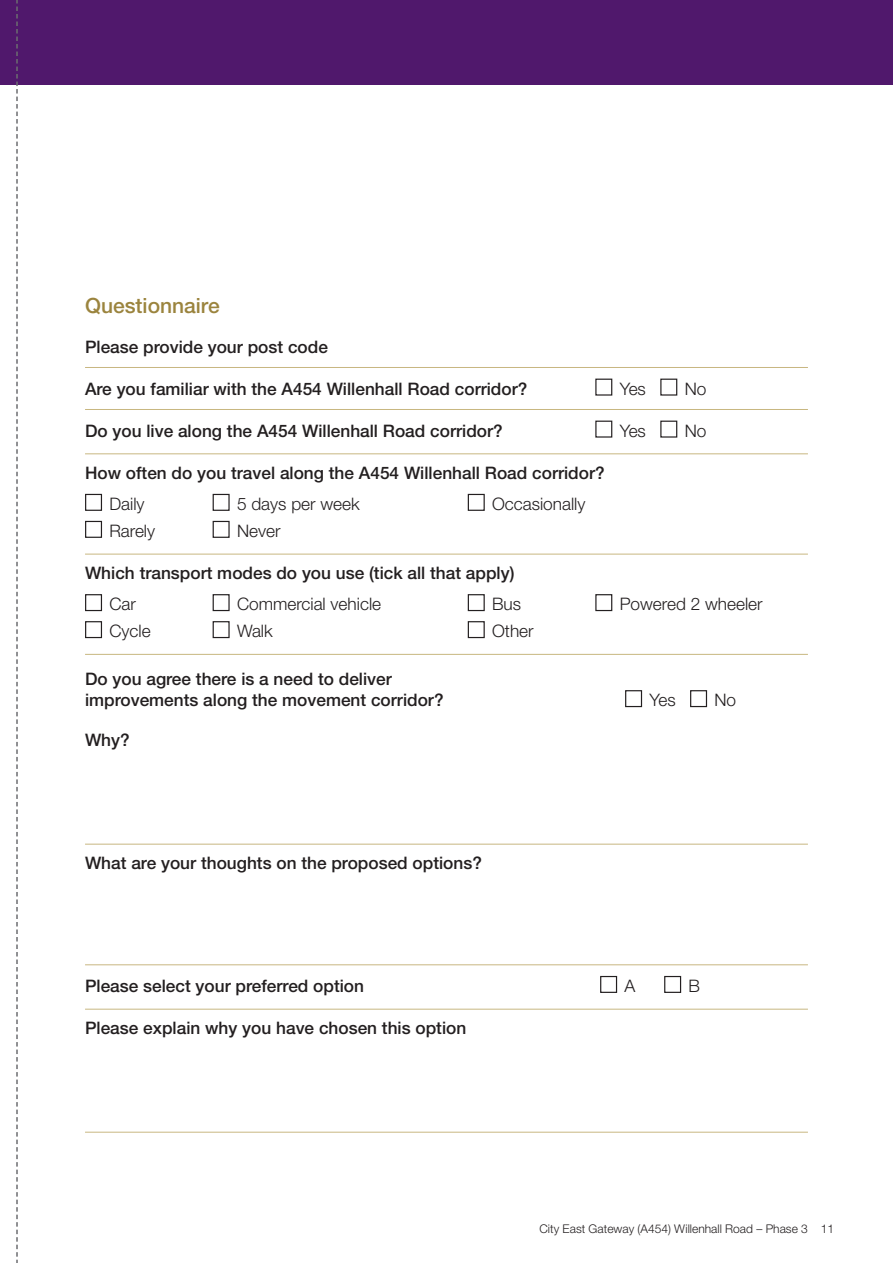
<style>
.page{position:relative;width:893px;height:1263px;background:#fff}
.page>*{position:absolute;margin:0;border:0;box-sizing:border-box;transform-origin:0 0}
.t1{font:500 21px "Helvetica Neue LT Std";color:#9b843e}
.t2{font:500 17.25px/21px "Helvetica Neue LT Std";color:#231f20}
.t3{font:300 17.25px "Helvetica Neue LT Std";color:#231f20}
.t4{font:300 12px "Helvetica Neue LT Std";color:#231f20}
</style>
<div class="page">
<div style="left:0;top:0;width:893px;height:85px;background:#50186c"></div>
<hr style="left:85px;top:367px;width:723px;height:1px;background:#c8b781">
<hr style="left:85px;top:409px;width:723px;height:1px;background:#c8b781">
<hr style="left:85px;top:453px;width:723px;height:1px;background:#c8b781">
<hr style="left:85px;top:554px;width:723px;height:1px;background:#c8b781">
<hr style="left:85px;top:654px;width:723px;height:1px;background:#c8b781">
<hr style="left:85px;top:844px;width:723px;height:1px;background:#c8b781">
<hr style="left:85px;top:964px;width:723px;height:1px;background:#c8b781">
<hr style="left:85px;top:1009px;width:723px;height:1px;background:#c8b781">
<hr style="left:85px;top:1132px;width:723px;height:1px;background:#c8b781">
<div style="left:595px;top:379px;width:17px;height:17px;border:1px solid #231f20"></div>
<div style="left:660px;top:379px;width:17px;height:17px;border:1px solid #231f20"></div>
<div style="left:595px;top:421px;width:17px;height:17px;border:1px solid #231f20"></div>
<div style="left:660px;top:421px;width:17px;height:17px;border:1px solid #231f20"></div>
<div style="left:85px;top:494px;width:17px;height:17px;border:1px solid #231f20"></div>
<div style="left:213px;top:494px;width:17px;height:17px;border:1px solid #231f20"></div>
<div style="left:468px;top:494px;width:17px;height:17px;border:1px solid #231f20"></div>
<div style="left:85px;top:521px;width:17px;height:17px;border:1px solid #231f20"></div>
<div style="left:213px;top:521px;width:17px;height:17px;border:1px solid #231f20"></div>
<div style="left:85px;top:594px;width:17px;height:17px;border:1px solid #231f20"></div>
<div style="left:85px;top:621px;width:17px;height:17px;border:1px solid #231f20"></div>
<div style="left:213px;top:594px;width:17px;height:17px;border:1px solid #231f20"></div>
<div style="left:213px;top:621px;width:17px;height:17px;border:1px solid #231f20"></div>
<div style="left:468px;top:621px;width:17px;height:17px;border:1px solid #231f20"></div>
<div style="left:468px;top:594px;width:17px;height:17px;border:1px solid #231f20"></div>
<div style="left:595px;top:594px;width:17px;height:17px;border:1px solid #231f20"></div>
<div style="left:625px;top:690px;width:17px;height:17px;border:1px solid #231f20"></div>
<div style="left:690px;top:690px;width:17px;height:17px;border:1px solid #231f20"></div>
<div style="left:600px;top:976px;width:17px;height:17px;border:1px solid #231f20"></div>
<div style="left:664px;top:976px;width:17px;height:17px;border:1px solid #231f20"></div>
<svg style="left:16px;top:0;width:2px;height:1263px"></svg>
<p class="t1" style="left:85px;top:298px;width:136px">Questionnaire</p>
<p class="t2" style="left:85px;top:337px;width:244px">Please provide your post code</p>
<p class="t2" style="left:85px;top:379px;width:444px">Are you familiar with the A454 Willenhall Road corridor?</p>
<p class="t3" style="left:620px;top:382px;width:28px">Yes</p>
<p class="t3" style="left:685px;top:382px;width:23px">No</p>
<p class="t2" style="left:85px;top:421px;width:419px">Do you live along the A454 Willenhall Road corridor?</p>
<p class="t3" style="left:620px;top:424px;width:28px">Yes</p>
<p class="t3" style="left:685px;top:424px;width:23px">No</p>
<p class="t2" style="left:85px;top:463px;width:521px">How often do you travel along the A454 Willenhall Road corridor?</p>
<p class="t3" style="left:109px;top:497px;width:37px">Daily</p>
<p class="t3" style="left:237px;top:497px;width:124px">5 days per week</p>
<p class="t3" style="left:492px;top:497px;width:95px">Occasionally</p>
<p class="t3" style="left:109px;top:524px;width:47px">Rarely</p>
<p class="t3" style="left:237px;top:524px;width:45px">Never</p>
<p class="t2" style="left:85px;top:564px;width:431px">Which transport modes do you use (tick all that apply)</p>
<p class="t3" style="left:109px;top:598px;width:28px">Car</p>
<p class="t3" style="left:237px;top:598px;width:146px">Commercial vehicle</p>
<p class="t3" style="left:492px;top:598px;width:31px">Bus</p>
<p class="t3" style="left:620px;top:598px;width:144px">Powered 2 wheeler</p>
<p class="t3" style="left:109px;top:625px;width:43px">Cycle</p>
<p class="t3" style="left:237px;top:625px;width:37px">Walk</p>
<p class="t3" style="left:492px;top:625px;width:43px">Other</p>
<p class="t2" style="left:85px;top:670px;width:360px">Do you agree there is a need to deliver improvements along the movement corridor?</p>
<p class="t3" style="left:649px;top:694px;width:28px">Yes</p>
<p class="t3" style="left:714px;top:694px;width:23px">No</p>
<p class="t2" style="left:85px;top:731px;width:46px">Why?</p>
<p class="t2" style="left:85px;top:854px;width:398px">What are your thoughts on the proposed options?</p>
<p class="t2" style="left:85px;top:977px;width:281px">Please select your preferred option</p>
<p class="t3" style="left:624px;top:979px;width:12px">A</p>
<p class="t3" style="left:688px;top:979px;width:13px">B</p>
<p class="t2" style="left:85px;top:1019px;width:383px">Please explain why you have chosen this option</p>
<p class="t4" style="left:539px;top:1225px;width:296px">City East Gateway (A454) Willenhall Road – Phase 3 11</p>
</div>
